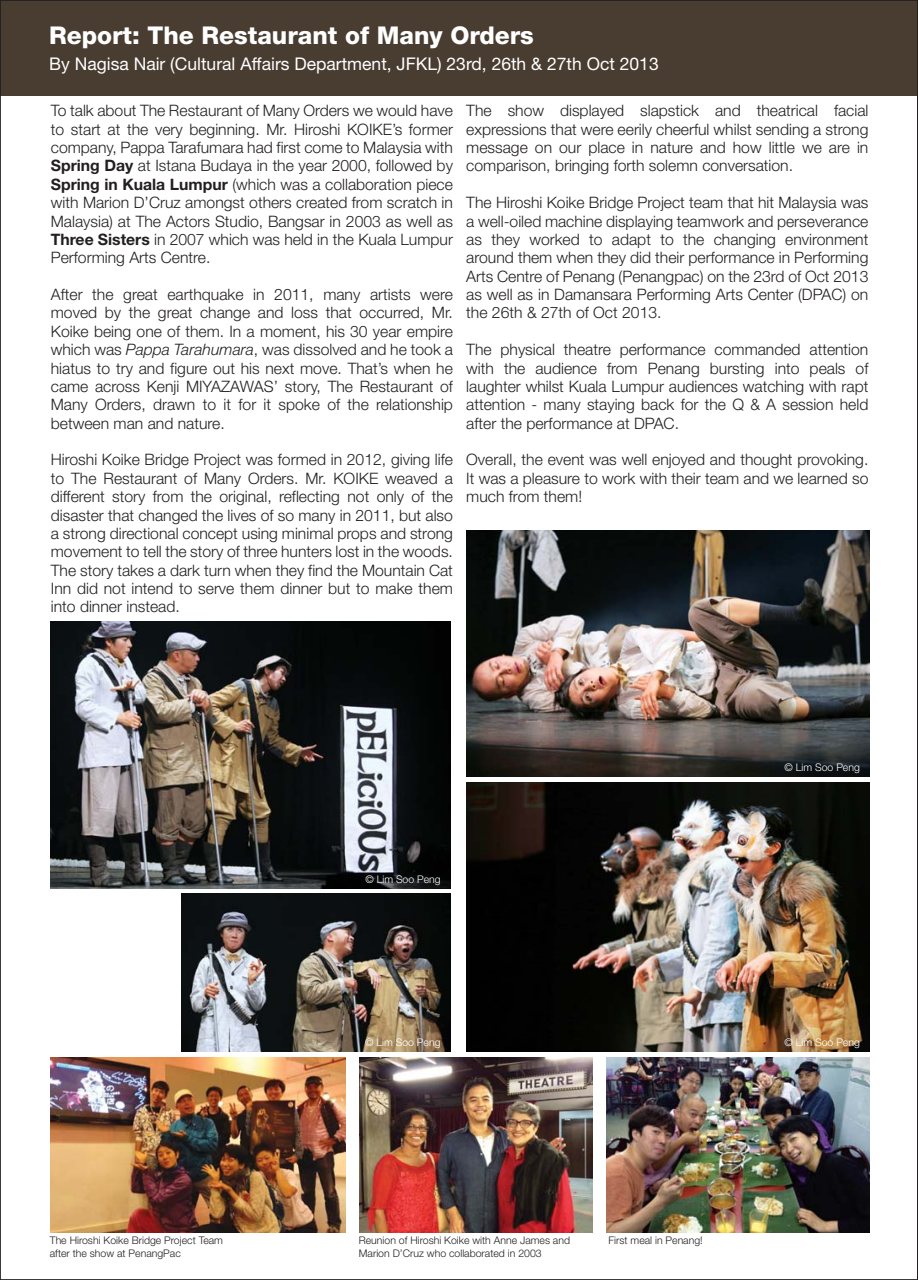
<style>
.page{position:relative;width:918px;height:1280px;background:#fff}
.page>*{position:absolute;margin:0;border:0;box-sizing:border-box;transform-origin:0 0}
.t1{font:800 24.5px "Helvetica Neue";color:#fff}
.t2{font:17.5px "Helvetica Neue";color:#fff}
.t3{font:300 15.75px/18.4px "Helvetica Neue";color:#231f20;text-align:justify}
.t4{font:300 10.5px/12.6px "Helvetica Neue";color:#231f20}
.t5{font:300 10.5px "Helvetica Neue";color:#fff}
.s1{font-weight:700}
.s2{font-style:italic}
</style>
<div class="page">
<img style="left:0;top:0;width:917px;height:1280px">
<svg style="left:917px;top:0;width:1px;height:1280px"></svg>
<p class="t1" style="left:49px;top:26px;width:486px">Report: The Restaurant of Many Orders</p>
<p class="t2" style="left:49px;top:58px;width:611px">By Nagisa Nair (Cultural Affairs Department, JFKL) 23rd, 26th &amp; 27th Oct 2013</p>
<p class="t3" style="left:466px;top:103px;width:404px">The show displayed slapstick and theatrical facial expressions that were eerily cheerful whilst sending a strong message on our place in nature and how little we are in comparison, bringing forth solemn conversation.</p>
<p class="t3" style="left:466px;top:195px;width:404px">The Hiroshi Koike Bridge Project team that hit Malaysia was a well-oiled machine displaying teamwork and perseverance as they worked to adapt to the changing environment around them when they did their performance in Performing Arts Centre of Penang (Penangpac) on the 23rd of Oct 2013 as well as in Damansara Performing Arts Center (DPAC) on the 26th &amp; 27th of Oct 2013.</p>
<p class="t3" style="left:466px;top:342px;width:404px">The physical theatre performance commanded attention with the audience from Penang bursting into peals of laughter whilst Kuala Lumpur audiences watching with rapt attention - many staying back for the Q &amp; A session held after the performance at DPAC.</p>
<p class="t3" style="left:466px;top:452px;width:404px">Overall, the event was well enjoyed and thought provoking.<br>It was a pleasure to work with their team and we learned so much from them!</p>
<p class="t3" style="left:51px;top:103px;width:404px">To talk about The Restaurant of Many Orders we would have to start at the very beginning. Mr. Hiroshi KOIKE’s former company, Pappa Tarafumara had first come to Malaysia with <span class="s1">Spring Day</span> at Istana Budaya in the year 2000, followed by <span class="s1">Spring in Kuala Lumpur</span> (which was a collaboration piece with Marion D’Cruz amongst others created from scratch in Malaysia) at The Actors Studio, Bangsar in 2003 as well as <span class="s1">Three Sisters</span> in 2007 which was held in the Kuala Lumpur Performing Arts Centre.</p>
<p class="t3" style="left:51px;top:287px;width:404px">After the great earthquake in 2011, many artists were moved by the great change and loss that occurred, Mr.<br>Koike being one of them. In a moment, his 30 year empire which was <span class="s2">Pappa Tarahumara</span>, was dissolved and he took a hiatus to try and figure out his next move. That’s when he came across Kenji MIYAZAWAS’ story, The Restaurant of Many Orders, drawn to it for it spoke of the relationship between man and nature.</p>
<p class="t3" style="left:51px;top:452px;width:404px">Hiroshi Koike Bridge Project was formed in 2012, giving life to The Restaurant of Many Orders. Mr. KOIKE weaved a different story from the original, reflecting not only of the disaster that changed the lives of so many in 2011, but also a strong directional concept using minimal props and strong movement to tell the story of three hunters lost in the woods.<br>The story takes a dark turn when they find the Mountain Cat Inn did not intend to serve them dinner but to make them into dinner instead.</p>
<p class="t5" style="left:365px;top:876px;width:77px">© Lim Soo Peng</p>
<p class="t5" style="left:784px;top:763px;width:77px">© Lim Soo Peng</p>
<p class="t5" style="left:365px;top:1039px;width:77px">© Lim Soo Peng</p>
<p class="t5" style="left:784px;top:1038px;width:77px">© Lim Soo Peng</p>
<p class="t4" style="left:50px;top:1235px;width:175px">The Hiroshi Koike Bridge Project Team after the show at PenangPac</p>
<p class="t4" style="left:359px;top:1235px;width:213px">Reunion of Hiroshi Koike with Anne James and<br>Marion D’Cruz who collaborated in 2003</p>
<p class="t4" style="left:608px;top:1235px;width:96px">First meal in Penang!</p>
</div>
